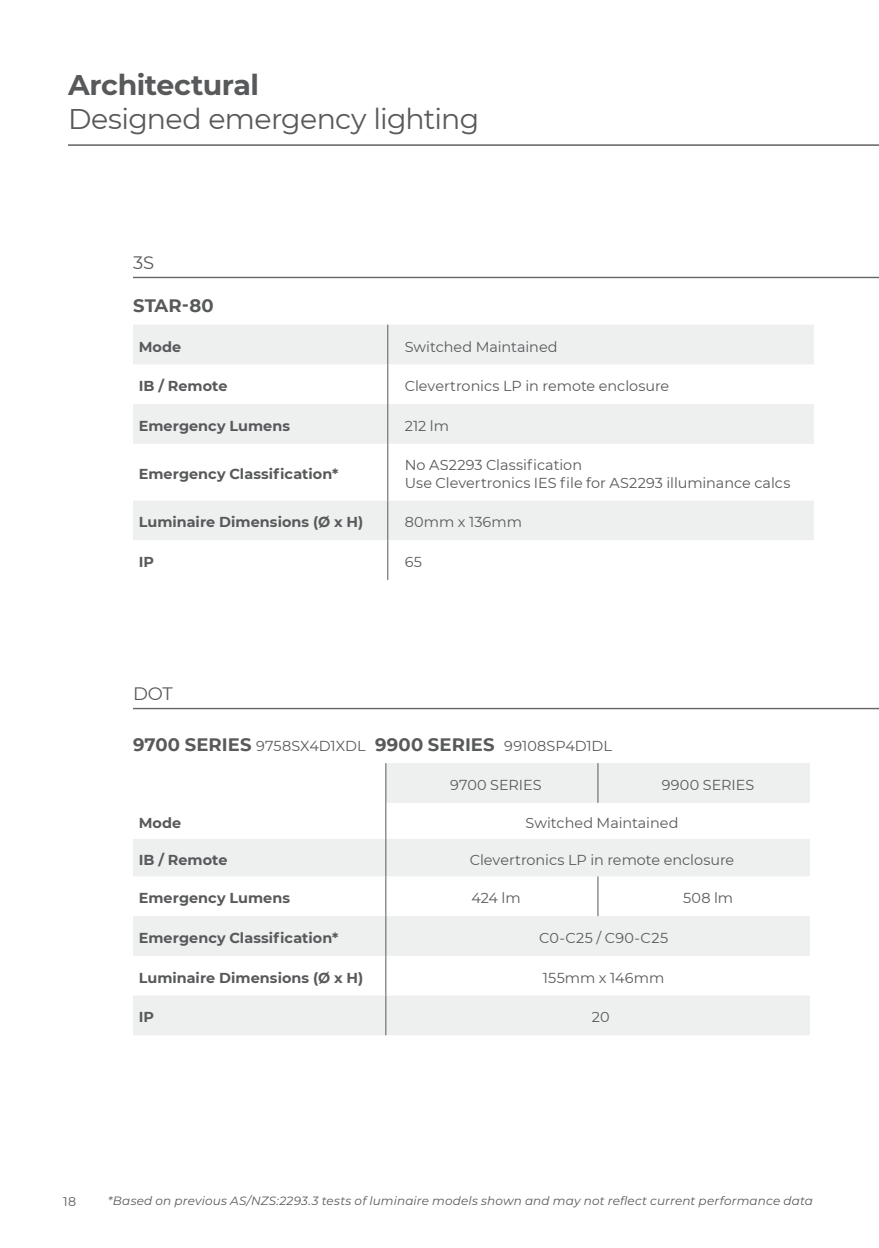
<style>
.page{position:relative;width:879px;height:1248px;background:#fff}
.page>*{position:absolute;margin:0;border:0;box-sizing:border-box;transform-origin:0 0}
.t1{font:28.4px "Montserrat";letter-spacing:-.025em;color:#58595b}
.t2{font:700 28.4px "Montserrat";letter-spacing:-.02em;color:#58595b}
.t3{font:700 18px "Montserrat";letter-spacing:.005em;color:#58595b}
.t4{font:18px "Montserrat";color:#58595b}
.t5{font:14.4px/17.2px "Montserrat";color:#58595b}
.t6{font:700 14.4px "Montserrat";letter-spacing:.005em;color:#58595b}
.t7{font:14.4px "Montserrat";letter-spacing:.03em;color:#58595b}
.t8{font:12.6px "Montserrat";color:#58595b}
.t9{font:italic 12px "Montserrat";letter-spacing:.015em;color:#58595b}
.s1{font-weight:700;font-size:18px}
</style>
<div class="page">
<hr style="left:133px;top:277px;width:746px;height:1px;background:#58595b">
<hr style="left:133px;top:707px;width:746px;height:2px;background:#58595b">
<svg style="left:133px;top:324px;width:681px;height:216px;fill:#eeefef"></svg>
<hr style="left:387px;top:324px;width:1px;height:40px;background:#58595b">
<hr style="left:387px;top:364px;width:1px;height:40px;background:#58595b">
<hr style="left:387px;top:404px;width:1px;height:40px;background:#58595b">
<hr style="left:387px;top:444px;width:1px;height:56px;background:#58595b">
<hr style="left:387px;top:500px;width:1px;height:40px;background:#58595b">
<hr style="left:387px;top:540px;width:1px;height:40px;background:#58595b">
<svg style="left:133px;top:763px;width:677px;height:272px;fill:#eeefef"></svg>
<hr style="left:597px;top:763px;width:1px;height:39px;background:#58595b">
<hr style="left:597px;top:876px;width:1px;height:40px;background:#58595b">
<hr style="left:385px;top:802px;width:1px;height:36px;background:#58595b">
<hr style="left:385px;top:838px;width:1px;height:38px;background:#58595b">
<hr style="left:385px;top:876px;width:1px;height:40px;background:#58595b">
<hr style="left:385px;top:916px;width:1px;height:39px;background:#58595b">
<hr style="left:385px;top:955px;width:1px;height:40px;background:#58595b">
<hr style="left:385px;top:763px;width:1px;height:39px;background:#58595b">
<hr style="left:385px;top:995px;width:1px;height:40px;background:#58595b">
<hr style="left:68px;top:144px;width:811px;height:2px;background:#58595b">
<h1 class="t2" style="left:68px;top:64px;width:192px">Architectural</h1>
<h1 class="t1" style="left:68px;top:99px;width:413px">Designed emergency lighting</h1>
<p class="t4" style="left:133px;top:250px;width:23px">3S</p>
<p class="t3" style="left:133px;top:293px;width:82px">STAR-80</p>
<p class="t6" style="left:139px;top:336px;width:44px">Mode</p>
<p class="t5" style="left:405px;top:337px;width:154px">Switched Maintained</p>
<p class="t6" style="left:139px;top:375px;width:90px">IB / Remote</p>
<p class="t5" style="left:405px;top:377px;width:266px">Clevertronics LP in remote enclosure</p>
<p class="t6" style="left:139px;top:415px;width:153px">Emergency Lumens</p>
<p class="t5" style="left:405px;top:416px;width:46px">212 lm</p>
<p class="t6" style="left:139px;top:463px;width:201px">Emergency Classification*</p>
<p class="t5" style="left:405px;top:456px;width:387px">No AS2293 Classification<br>Use Clevertronics IES file for AS2293 illuminance calcs</p>
<p class="t6" style="left:139px;top:512px;width:226px">Luminaire Dimensions (Ø x H)</p>
<p class="t5" style="left:405px;top:513px;width:119px">80mm x 136mm</p>
<p class="t6" style="left:139px;top:551px;width:17px">IP</p>
<p class="t5" style="left:405px;top:552px;width:19px">65</p>
<p class="t4" style="left:133px;top:681px;width:41px">DOT</p>
<p class="t5" style="left:133px;top:736px;width:480px"><span class="s1">9700 SERIES</span> 9758SX4D1XDL <span class="s1">9900 SERIES</span> 99108SP4D1DL</p>
<p class="t5" style="left:450px;top:775px;width:93px">9700 SERIES</p>
<p class="t5" style="left:662px;top:775px;width:94px">9900 SERIES</p>
<p class="t6" style="left:139px;top:812px;width:44px">Mode</p>
<p class="t5" style="left:525px;top:813px;width:154px">Switched Maintained</p>
<p class="t6" style="left:139px;top:849px;width:90px">IB / Remote</p>
<p class="t5" style="left:470px;top:850px;width:266px">Clevertronics LP in remote enclosure</p>
<p class="t6" style="left:139px;top:887px;width:153px">Emergency Lumens</p>
<p class="t5" style="left:471px;top:888px;width:51px">424 lm</p>
<p class="t5" style="left:683px;top:888px;width:51px">508 lm</p>
<p class="t6" style="left:139px;top:927px;width:201px">Emergency Classification*</p>
<p class="t7" style="left:539px;top:927px;width:131px">C0-C25 / C90-C25</p>
<p class="t6" style="left:139px;top:967px;width:226px">Luminaire Dimensions (Ø x H)</p>
<p class="t5" style="left:543px;top:968px;width:123px">155mm x 146mm</p>
<p class="t6" style="left:139px;top:1006px;width:17px">IP</p>
<p class="t5" style="left:592px;top:1008px;width:19px">20</p>
<p class="t8" style="left:63px;top:1193px;width:14px">18</p>
<p class="t9" style="left:108px;top:1192px;width:706px">*Based on previous AS/NZS:2293.3 tests of luminaire models shown and may not reflect current performance data</p>
</div>
